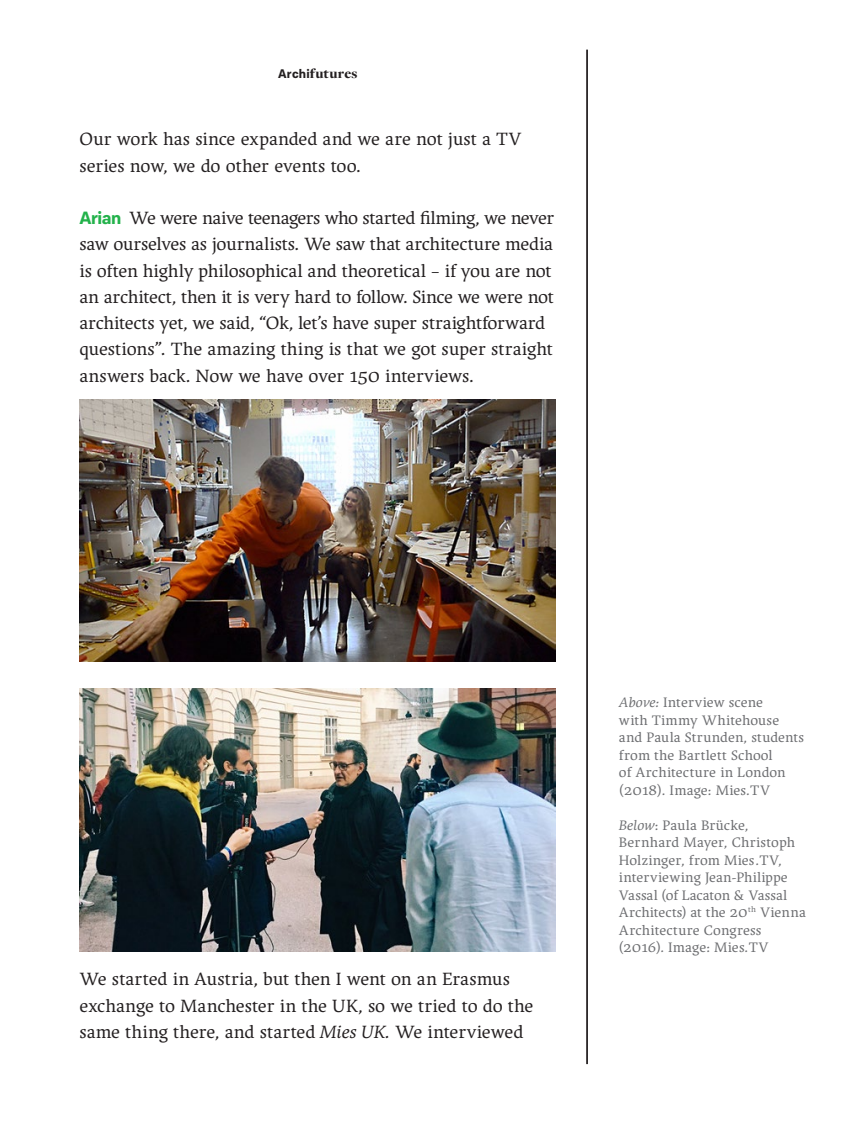
<style>
.page{position:relative;width:844px;height:1141px;background:#fff}
.page>*{position:absolute;margin:0;border:0;box-sizing:border-box;transform-origin:0 0}
.t1{font:18.55px/26.2px "Ergilo";letter-spacing:-.01em;color:#231f20}
.t2{font:14.35px/17.5px "Ergilo";letter-spacing:.01em;color:#6c6d70}
.t3{font:900 14.35px "Freight Disp Pro";letter-spacing:.02em;color:#231f20}
.s1{font-family:"Paul Grotesk";font-weight:700;font-size:12.42px}
.s2{font-family:"Paul Grotesk";font-weight:700;font-size:17.68px;color:#23b24b}
.s3{font-family:"Ergilo Smallcaps"}
.s4{font-style:italic}
</style>
<div class="page">
<hr style="left:586px;top:50px;width:1px;height:1014px;background:#231f20">
<img style="left:79px;top:688px;width:476px;height:264px">
<img style="left:79px;top:400px;width:476px;height:262px">
<p class="t3" style="left:278px;top:64px;width:81px"><span class="s1">Archi</span>futures</p>
<p class="t1" style="left:79px;top:126px;width:443px">Our work has since expanded and we are not just a TV series now, we do other events too.</p>
<p class="t1" style="left:79px;top:205px;width:476px"><span class="s2">Arian</span> We were naive teenagers who started filming, we never saw ourselves as journalists. We saw that architecture media is often highly philosophical and theoretical – if you are not an architect, then it is very hard to follow. Since we were not architects yet, we said, “Ok, let’s have super straightforward questions”. The amazing thing is that we got super straight answers back. Now we have over <span class="s3">150</span> interviews.</p>
<p class="t1" style="left:79px;top:966px;width:455px">We started in Austria, but then I went on an Erasmus exchange to Manchester in the UK, so we tried to do the same thing there, and started <span class="s4">Mies UK.</span> We interviewed</p>
<p class="t2" style="left:618px;top:694px;width:187px"><span class="s4">Above:</span> Interview scene<br>with Timmy Whitehouse and Paula Strunden, students from the Bartlett School<br>of Architecture in London <span class="s3">(2018)</span>. Image: Mies.TV</p>
<p class="t2" style="left:618px;top:816px;width:188px"><span class="s4">Below</span>: Paula Brücke,<br>Bernhard Mayer, Christoph<br>Holzinger, from Mies.TV, interviewing Jean-Philippe<br>Vassal (of Lacaton &amp; Vassal<br>Architects) at the <span class="s3">20</span><sup>th</sup> Vienna<br>Architecture Congress (<span class="s3">2016</span>). Image: Mies.TV</p>
</div>
